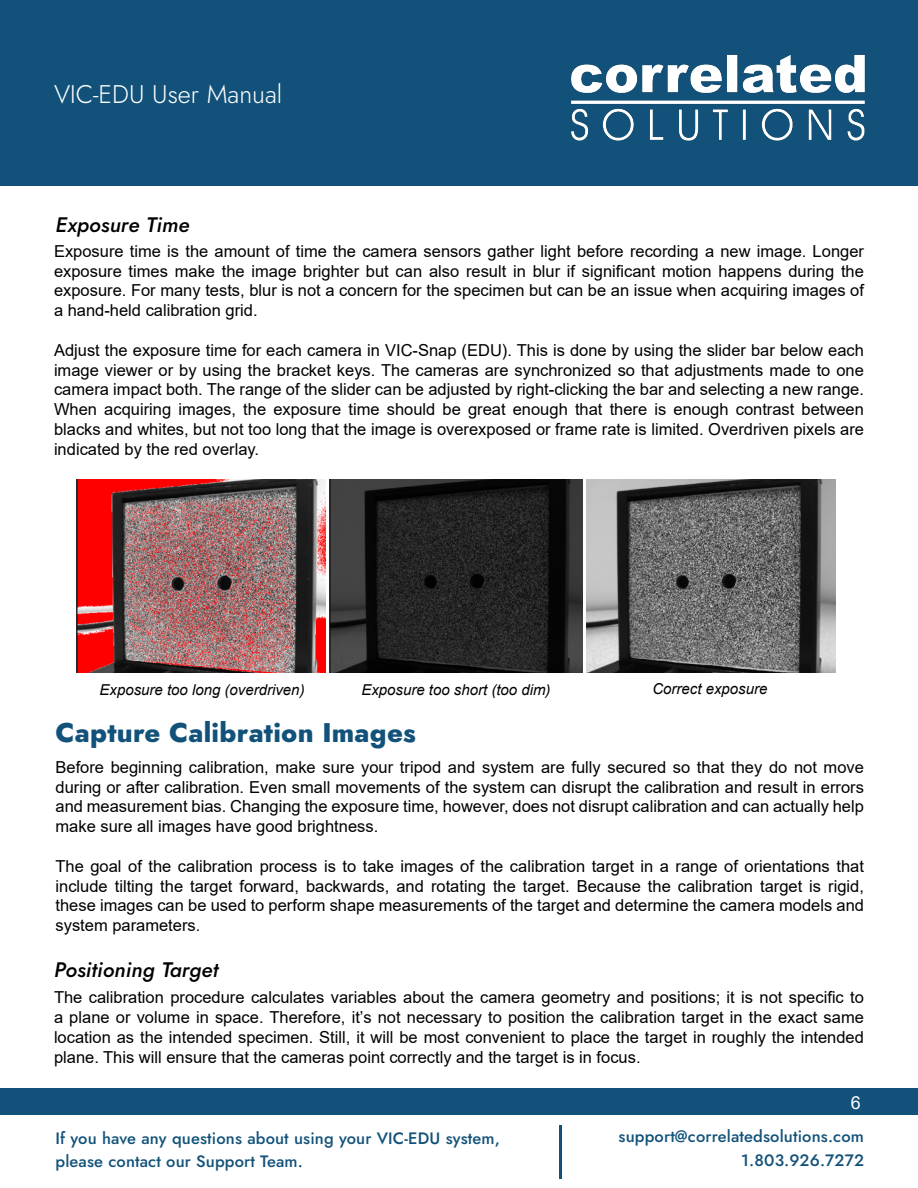
<style>
.page{position:relative;width:918px;height:1188px;background:#fff}
.page>*{position:absolute;margin:0;border:0;box-sizing:border-box;transform-origin:0 0}
.t1{font:800 27px "Jost";letter-spacing:.01em;color:#12527a}
.t2{font:300 25.5px "Jost";color:#fff}
.t3{font:italic 500 21px "Jost";letter-spacing:.01em;color:#000}
.t4{font:18px "Arial";color:#fff}
.t5{font:16.5px/19.8px "Arial";color:#000;text-align:justify}
.t6{font:500 16.5px/22.5px "Jost";letter-spacing:.01em;color:#12527a}
.t7{font:italic 15px "Arial";color:#000}
</style>
<div class="page">
<div style="left:0;top:0;width:918px;height:186px;background:#12527a"></div>
<hr style="left:560px;top:1125px;width:2px;height:54px;background:#12527a">
<img style="left:571px;top:54px;width:294px;height:87px">
<div style="left:0;top:1089px;width:918px;height:26px;background:#12527a"></div>
<img style="left:329px;top:480px;width:254px;height:192px">
<img style="left:586px;top:480px;width:249px;height:192px">
<img style="left:77px;top:480px;width:249px;height:192px">
<h2 class="t2" style="left:54px;top:77px;width:230px">VIC-EDU User Manual</h2>
<p class="t3" style="left:56px;top:210px;width:136px">Exposure Time</p>
<p class="t5" style="left:54px;top:241px;width:812px">Exposure time is the amount of time the camera sensors gather light before recording a new image. Longer exposure times make the image brighter but can also result in blur if significant motion happens during the exposure. For many tests, blur is not a concern for the specimen but can be an issue when acquiring images of a hand-held calibration grid.</p>
<p class="t5" style="left:54px;top:340px;width:812px">Adjust the exposure time for each camera in VIC-Snap (EDU). This is done by using the slider bar below each image viewer or by using the bracket keys. The cameras are synchronized so that adjustments made to one camera impact both. The range of the slider can be adjusted by right-clicking the bar and selecting a new range.<br>When acquiring images, the exposure time should be great enough that there is enough contrast between blacks and whites, but not too long that the image is overexposed or frame rate is limited. Overdriven pixels are indicated by the red overlay.</p>
<p class="t7" style="left:100px;top:680px;width:207px">Exposure too long (overdriven)</p>
<p class="t7" style="left:361px;top:680px;width:191px">Exposure too short (too dim)</p>
<p class="t7" style="left:652px;top:679px;width:117px">Correct exposure</p>
<p class="t1" style="left:56px;top:713px;width:362px">Capture Calibration Images</p>
<p class="t5" style="left:56px;top:757px;width:810px">Before beginning calibration, make sure your tripod and system are fully secured so that they do not move during or after calibration. Even small movements of the system can disrupt the calibration and result in errors and measurement bias. Changing the exposure time, however, does not disrupt calibration and can actually help make sure all images have good brightness.</p>
<p class="t5" style="left:56px;top:856px;width:810px">The goal of the calibration process is to take images of the calibration target in a range of orientations that include tilting the target forward, backwards, and rotating the target. Because the calibration target is rigid, these images can be used to perform shape measurements of the target and determine the camera models and system parameters.</p>
<p class="t3" style="left:54px;top:955px;width:166px">Positioning Target</p>
<p class="t5" style="left:54px;top:987px;width:812px">The calibration procedure calculates variables about the camera geometry and positions; it is not specific to a plane or volume in space. Therefore, it’s not necessary to position the calibration target in the exact same location as the intended specimen. Still, it will be most convenient to place the target in roughly the intended plane. This will ensure that the cameras point correctly and the target is in focus.</p>
<p class="t4" style="left:851px;top:1090px;width:12px">6</p>
<p class="t6" style="left:56px;top:1128px;width:446px">If you have any questions about using your VIC-EDU system, please contact our Support Team.</p>
<p class="t6" style="left:619px;top:1125px;width:247px;line-height:24px;text-align:right">support@correlatedsolutions.com<br>1.803.926.7272</p>
</div>
